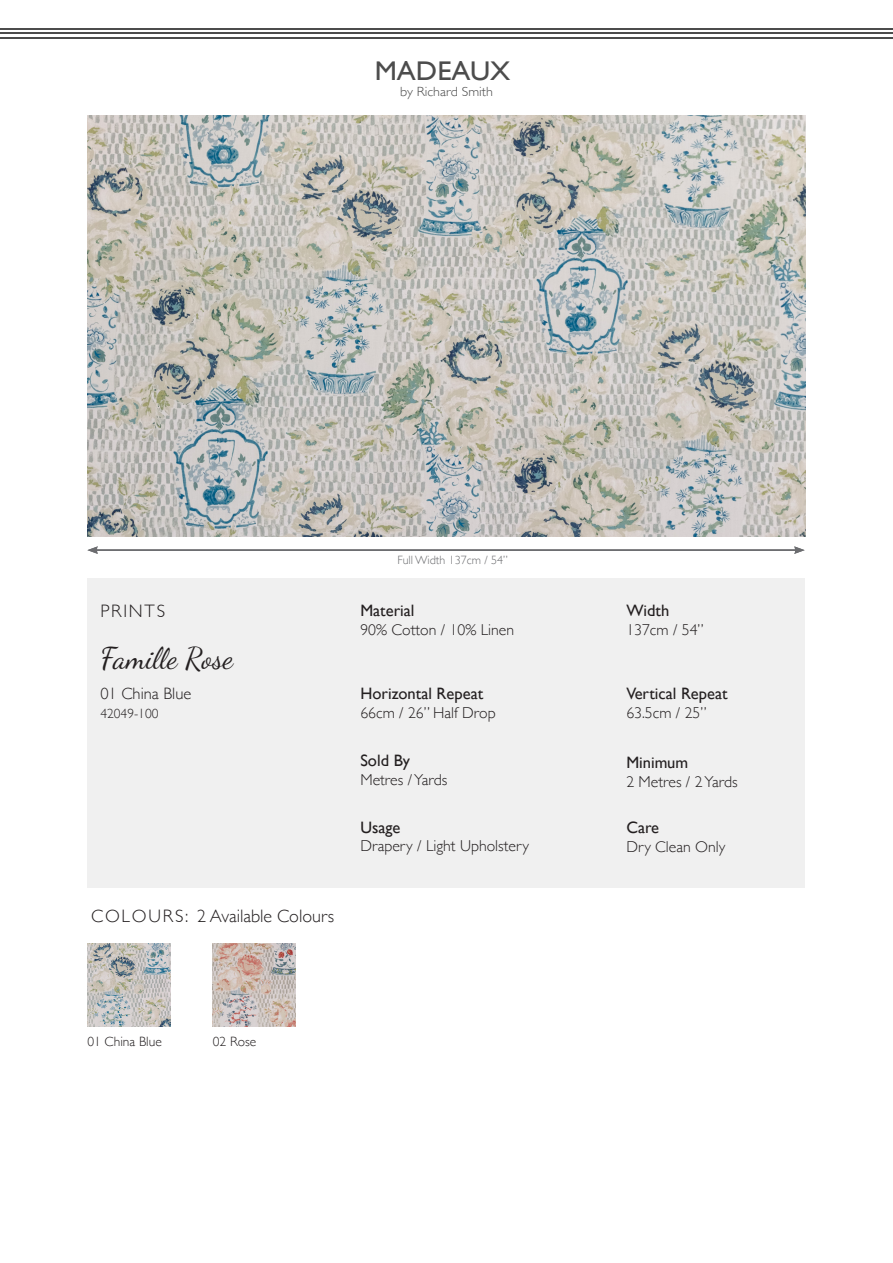
<style>
.page{position:relative;width:893px;height:1263px;background:#fff}
.page>*{position:absolute;margin:0;border:0;box-sizing:border-box;transform-origin:0 0}
.Body{font:30px "Dancing Script";color:#231f20}
.t1{font:27px "Gill Sans";color:#4c4c4c;scale:1.05 1}
.Body-2{font:300 18px "Gill Sans";color:#231f20}
.Body-3{font:16.5px "Gill Sans";color:#231f20}
.Body-4{font:300 16.5px "Gill Sans";color:#231f20}
.Body-5{font:300 15.75px "Gill Sans";color:#231f20}
.Body-6{font:300 13.5px "Gill Sans";color:#231f20}
.t2{font:300 13.35px "Gill Sans";color:#4c4c4c;scale:1.05 1}
.Body-7{font:300 12px "Gill Sans";color:#6c6d70}
</style>
<div class="page">
<hr style="left:1px;top:37px;width:892px;height:2px;background:#4c4c4c">
<hr style="left:1px;top:32px;width:892px;height:2px;background:#4c4c4c">
<hr style="left:0;top:28px;width:892px;height:2px;background:#4c4c4c">
<img style="left:213px;top:943px;width:83px;height:83px">
<img style="left:87px;top:943px;width:83px;height:83px">
<img style="left:88px;top:116px;width:718px;height:421px">
<div style="left:87px;top:578px;width:718px;height:310px;background:#f0f0f0"></div>
<hr style="left:96px;top:549px;width:700px;height:2px;background:#6c6d70">
<svg style="left:87px;top:546px;width:11px;height:8px"></svg>
<svg style="left:794px;top:546px;width:11px;height:8px"></svg>
<h2 class="t1" style="left:375px;top:55px;width:131px">MADEAUX</h2>
<p class="t2" style="left:400px;top:81px;width:90px">by Richard Smith</p>
<p class="Body-2" style="left:100px;top:597px;width:66px">PRINTS</p>
<p class="Body" style="left:100px;top:635px;width:134px">Famille Rose</p>
<p class="Body-4" style="left:100px;top:681px;width:93px">01 China Blue</p>
<p class="Body-6" style="left:100px;top:703px;width:60px">42049-100</p>
<p class="Body-2" style="left:91px;top:902px;width:245px">COLOURS: 2 Available Colours</p>
<p class="Body-7" style="left:397px;top:551px;width:112px">Full Width 137cm / 54”</p>
<p class="Body-3" style="left:360px;top:600px;width:56px">Material</p>
<p class="Body-5" style="left:360px;top:617px;width:155px">90% Cotton / 10% Linen</p>
<p class="Body-3" style="left:360px;top:684px;width:124px">Horizontal Repeat</p>
<p class="Body-5" style="left:360px;top:701px;width:137px">66cm / 26” Half Drop</p>
<p class="Body-3" style="left:360px;top:751px;width:51px">Sold By</p>
<p class="Body-5" style="left:360px;top:768px;width:88px">Metres / Yards</p>
<p class="Body-3" style="left:360px;top:817px;width:42px">Usage</p>
<p class="Body-5" style="left:360px;top:834px;width:170px">Drapery / Light Upholstery</p>
<p class="Body-6" style="left:87px;top:1031px;width:76px">01 China Blue</p>
<p class="Body-6" style="left:213px;top:1031px;width:45px">02 Rose</p>
<p class="Body-3" style="left:626px;top:600px;width:44px">Width</p>
<p class="Body-5" style="left:626px;top:617px;width:79px">137cm / 54”</p>
<p class="Body-3" style="left:626px;top:684px;width:103px">Vertical Repeat</p>
<p class="Body-5" style="left:626px;top:701px;width:82px">63.5cm / 25”</p>
<p class="Body-3" style="left:626px;top:753px;width:63px">Minimum</p>
<p class="Body-5" style="left:626px;top:770px;width:113px">2 Metres / 2 Yards</p>
<p class="Body-3" style="left:626px;top:817px;width:34px">Care</p>
<p class="Body-5" style="left:626px;top:834px;width:100px">Dry Clean Only</p>
</div>
